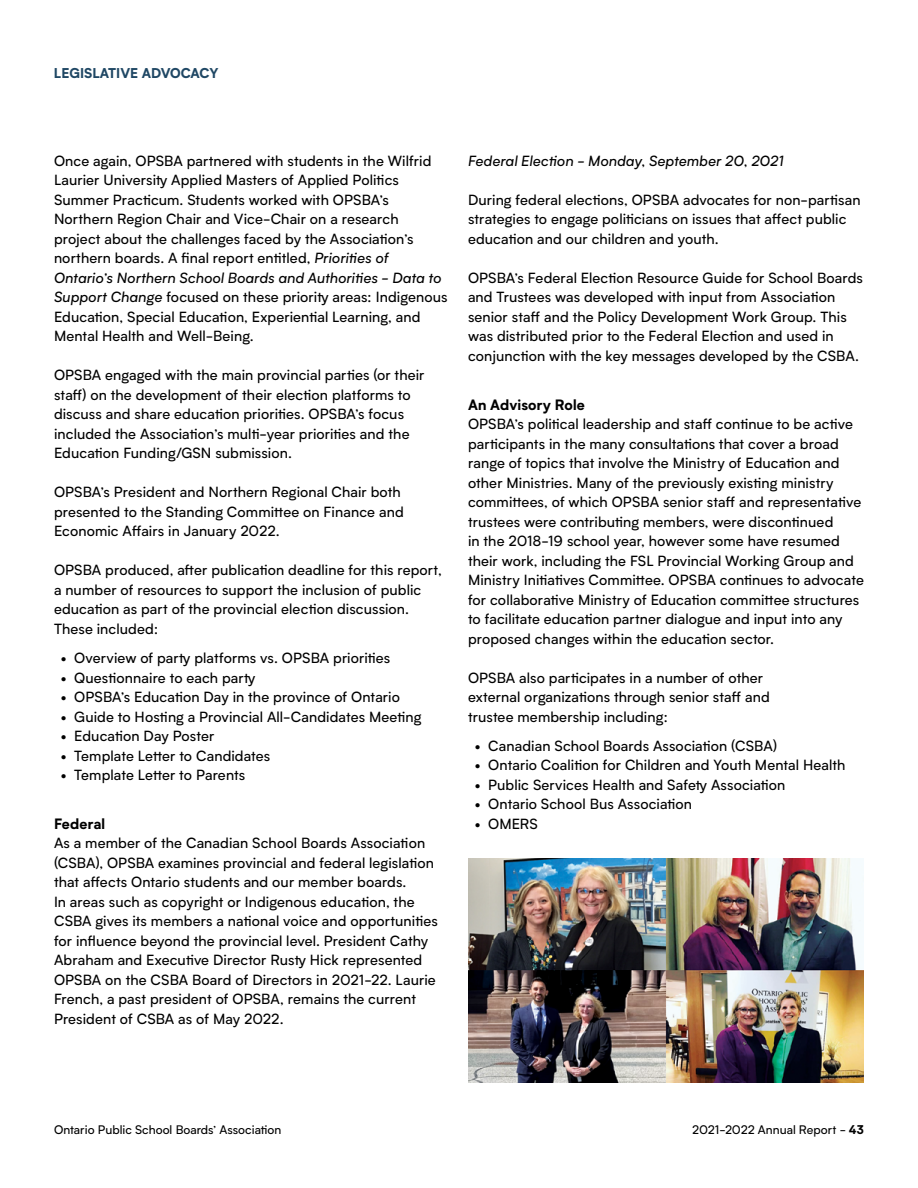
<style>
.page{position:relative;width:918px;height:1188px;background:#fff}
.page>*{position:absolute;margin:0;border:0;box-sizing:border-box;transform-origin:0 0}
.Body_Copy{font:14.25px/19.5px "Biotif";letter-spacing:.005em;color:#000}
.Body_Copy-2{font:italic 14.25px "Biotif";letter-spacing:.01em;color:#000}
.Body_Copy-3{font:800 14.25px "Biotif";letter-spacing:.01em;color:#000}
.Section_head_-_inter{font:800 13.5px "Biotif";color:#1f4764}
.t1{font:12px "Biotif";color:#000}
.s1{font-style:italic}
.s2{font-weight:800}
</style>
<div class="page">
<img style="left:468px;top:858px;width:396px;height:224px">
<p class="Section_head_-_inter" style="left:54px;top:63px;width:166px">LEGISLATIVE ADVOCACY</p>
<p class="Body_Copy" style="left:54px;top:150px;width:395px">Once again, OPSBA partnered with students in the Wilfrid Laurier University Applied Masters of Applied Politics Summer Practicum. Students worked with OPSBA’s Northern Region Chair and Vice-Chair on a research project about the challenges faced by the Association’s northern boards. A final report entitled, <span class="s1">Priorities of Ontario’s Northern School Boards and Authorities - Data to Support Change</span> focused on these priority areas: Indigenous Education, Special Education, Experiential Learning, and Mental Health and Well-Being.</p>
<p class="Body_Copy" style="left:54px;top:365px;width:372px">OPSBA engaged with the main provincial parties (or their staff) on the development of their election platforms to discuss and share education priorities. OPSBA’s focus included the Association’s multi-year priorities and the Education Funding/GSN submission.</p>
<p class="Body_Copy" style="left:54px;top:482px;width:351px">OPSBA’s President and Northern Regional Chair both presented to the Standing Committee on Finance and<br>Economic Affairs in January 2022.</p>
<p class="Body_Copy" style="left:54px;top:560px;width:389px">OPSBA produced, after publication deadline for this report, a number of resources to support the inclusion of public education as part of the provincial election discussion.<br>These included:</p>
<p class="Body_Copy" style="left:61px;top:648px;width:331px">• Overview of party platforms vs. OPSBA priorities</p>
<p class="Body_Copy" style="left:61px;top:667px;width:196px">• Questionnaire to each party</p>
<p class="Body_Copy" style="left:61px;top:687px;width:341px">• OPSBA’s Education Day in the province of Ontario</p>
<p class="Body_Copy" style="left:61px;top:706px;width:362px">• Guide to Hosting a Provincial All-Candidates Meeting</p>
<p class="Body_Copy" style="left:61px;top:726px;width:155px">• Education Day Poster</p>
<p class="Body_Copy" style="left:61px;top:745px;width:211px">• Template Letter to Candidates</p>
<p class="Body_Copy" style="left:61px;top:765px;width:186px">• Template Letter to Parents</p>
<p class="Body_Copy-3" style="left:54px;top:813px;width:53px">Federal</p>
<p class="Body_Copy" style="left:54px;top:833px;width:385px">As a member of the Canadian School Boards Association (CSBA), OPSBA examines provincial and federal legislation that affects Ontario students and our member boards.<br>In areas such as copyright or Indigenous education, the CSBA gives its members a national voice and opportunities for influence beyond the provincial level. President Cathy Abraham and Executive Director Rusty Hick represented OPSBA on the CSBA Board of Directors in 2021-22. Laurie French, a past president of OPSBA, remains the current President of CSBA as of May 2022.</p>
<p class="Body_Copy-2" style="left:468px;top:151px;width:317px">Federal Election - Monday, September 20, 2021</p>
<p class="Body_Copy" style="left:468px;top:189px;width:394px">During federal elections, OPSBA advocates for non-partisan strategies to engage politicians on issues that affect public education and our children and youth.</p>
<p class="Body_Copy" style="left:468px;top:267px;width:397px">OPSBA’s Federal Election Resource Guide for School Boards and Trustees was developed with input from Association senior staff and the Policy Development Work Group. This was distributed prior to the Federal Election and used in conjunction with the key messages developed by the CSBA.</p>
<p class="Body_Copy-3" style="left:468px;top:393px;width:118px">An Advisory Role</p>
<p class="Body_Copy" style="left:468px;top:414px;width:397px">OPSBA’s political leadership and staff continue to be active participants in the many consultations that cover a broad range of topics that involve the Ministry of Education and other Ministries. Many of the previously existing ministry committees, of which OPSBA senior staff and representative trustees were contributing members, were discontinued<br>in the 2018-19 school year, however some have resumed their work, including the FSL Provincial Working Group and Ministry Initiatives Committee. OPSBA continues to advocate for collaborative Ministry of Education committee structures to facilitate education partner dialogue and input into any proposed changes within the education sector.</p>
<p class="Body_Copy" style="left:468px;top:667px;width:303px">OPSBA also participates in a number of other external organizations through senior staff and trustee membership including:</p>
<p class="Body_Copy" style="left:475px;top:735px;width:304px">• Canadian School Boards Association (CSBA)</p>
<p class="Body_Copy" style="left:475px;top:755px;width:372px">• Ontario Coalition for Children and Youth Mental Health</p>
<p class="Body_Copy" style="left:475px;top:774px;width:312px">• Public Services Health and Safety Association</p>
<p class="Body_Copy" style="left:475px;top:794px;width:219px">• Ontario School Bus Association</p>
<p class="Body_Copy" style="left:475px;top:813px;width:65px">• OMERS</p>
<p class="t1" style="left:54px;top:1121px;width:229px">Ontario Public School Boards’ Association</p>
<p class="t1" style="left:692px;top:1121px;width:173px">2021-2022 Annual Report - <span class="s2">43</span></p>
</div>
